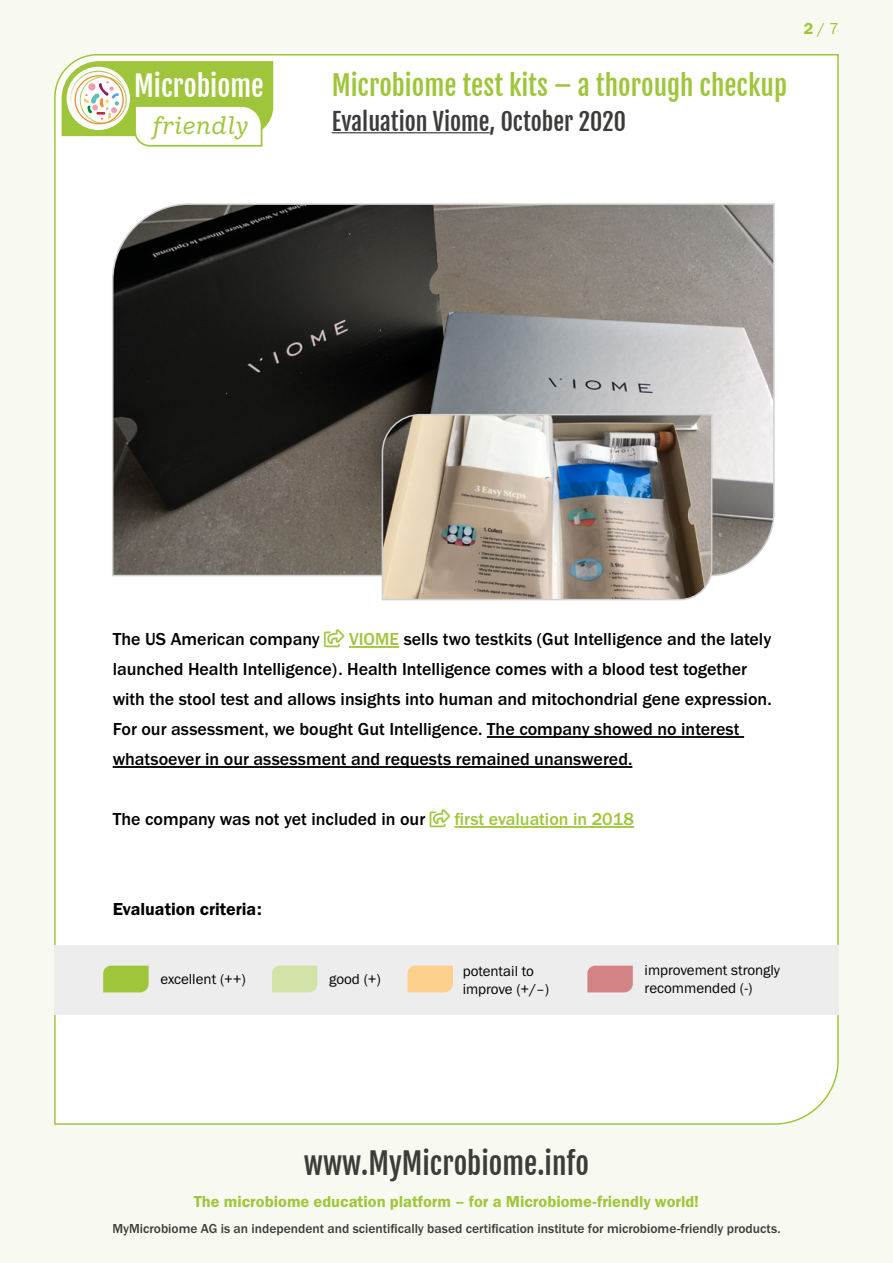
<style>
.page{position:relative;width:893px;height:1263px;background:#f8faf1}
.page>*{position:absolute;margin:0;border:0;box-sizing:border-box;transform-origin:0 0}
.t1{font:29.25px "Fjalla One";color:#3c3c3b}
.t2{font:28.05px "Fjalla One";color:#fff}
.t3{font:27px "Fjalla One";color:#9fc63b}
.t4{font:italic 24.45px "Ivy Style TW";color:#9fc63b}
.t5{font:23.85px "Fjalla One";color:#3c3c3b}
.t6{font:500 18px/30px "Franklin Gothic URW";color:#000}
.t7{font:18px "Franklin Gothic URW Dem";color:#000}
.t8{font:16.5px "Franklin Gothic URW Dem";color:#9fc63b}
.t9{font:16.5px "Franklin Gothic URW Boo";color:#9fc63b}
.t10{font:15px/18px "Franklin Gothic URW Boo";color:#000}
.t11{font:500 13.5px "Franklin Gothic URW";color:#3c3c3b}
.s1{font-family:"Franklin Gothic URW Dem"}
.s2{color:#9fc63b}
</style>
<div class="page">
<div style="left:54px;top:54px;width:785px;height:1071px;background:#fff"></div>
<svg style="left:62px;top:61px;width:211px;height:87px"></svg>
<hr style="left:332px;top:132px;width:158px;height:1px;background:#3c3c3b">
<hr style="left:349px;top:646px;width:50px;height:2px;background:#9fc63b">
<hr style="left:487px;top:736px;width:257px;height:2px;background:#000">
<hr style="left:113px;top:766px;width:519px;height:2px;background:#000">
<hr style="left:455px;top:826px;width:179px;height:2px;background:#9fc63b">
<svg style="left:111px;top:203px;width:664px;height:374px;background:#64625e"></svg>
<img style="left:381px;top:413px;width:332px;height:188px">
<div style="left:54px;top:945px;width:785px;height:70px;background:#ededed"></div>
<svg style="left:103px;top:966px;width:46px;height:26px"></svg>
<svg style="left:272px;top:966px;width:45px;height:26px"></svg>
<svg style="left:407px;top:966px;width:46px;height:26px"></svg>
<svg style="left:587px;top:966px;width:46px;height:26px"></svg>
<svg style="left:324px;top:629px;width:21px;height:18px"></svg>
<svg style="left:430px;top:809px;width:20px;height:18px"></svg>
<h2 class="t2" style="left:134px;top:68px;width:131px">Microbiome</h2>
<h3 class="t4" style="left:151px;top:107px;width:98px">friendly</h3>
<h3 class="t3" style="left:332px;top:69px;width:457px">Microbiome test kits – a thorough checkup</h3>
<h3 class="t5" style="left:332px;top:107px;width:296px">Evaluation Viome, October 2020</h3>
<p class="t9" style="left:804px;top:19px;width:37px"><span class="s1">2</span> / 7</p>
<p class="t6" style="left:113px;top:624px;width:660px">The US American company <span class="s2">★ VIOME</span> sells two testkits (Gut Intelligence and the lately launched Health Intelligence). Health Intelligence comes with a blood test together with the stool test and allows insights into human and mitochondrial gene expression.<br>For our assessment, we bought Gut Intelligence. The company showed no interest whatsoever in our assessment and requests remained unanswered.</p>
<p class="t6" style="left:113px;top:804px;width:523px">The company was not yet included in our <span class="s2">★ first evaluation in 2018</span></p>
<p class="t7" style="left:113px;top:898px;width:151px">Evaluation criteria:</p>
<p class="t10" style="left:161px;top:970px;width:87px">excellent (++)</p>
<p class="t10" style="left:645px;top:961px;width:137px">improvement strongly recommended (-)</p>
<p class="t10" style="left:329px;top:970px;width:53px">good (+)</p>
<p class="t10" style="left:463px;top:961px;width:88px">potentail to improve (+/–)</p>
<h1 class="t1" style="left:304px;top:1145px;width:287px">www.MyMicrobiome.info</h1>
<p class="t8" style="left:194px;top:1191px;width:507px">The microbiome education platform – for a Microbiome-friendly world!</p>
<p class="t11" style="left:112px;top:1220px;width:670px">MyMicrobiome AG is an independent and scientifically based certification institute for microbiome-friendly products.</p>
</div>
